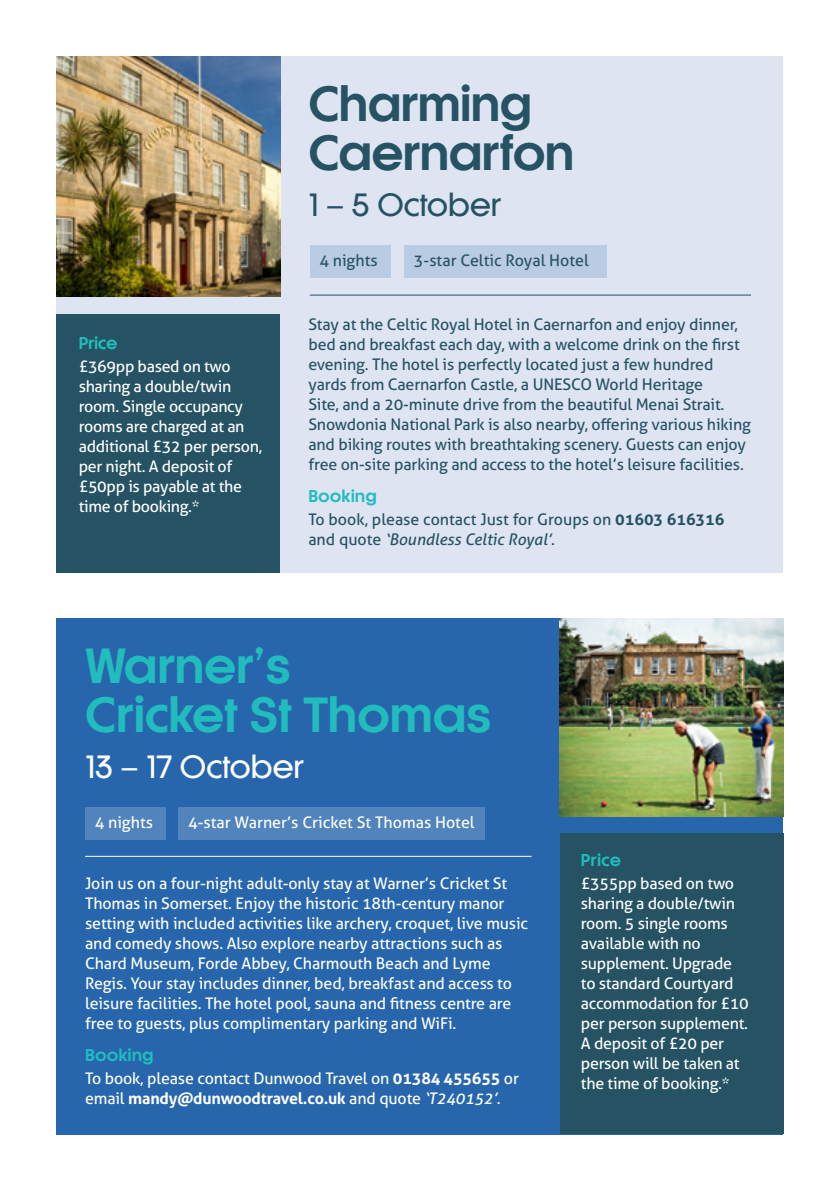
<style>
.page{position:relative;width:840px;height:1191px;background:#fff}
.page>*{position:absolute;margin:0;border:0;box-sizing:border-box;transform-origin:0 0}
.t1{font:700 46px/49px "Korto";letter-spacing:-.02em;color:#21bdbd}
.t2{font:700 46px/49px "Korto";letter-spacing:-.03em;color:#255364}
.t3{font:500 30px "Korto";letter-spacing:-.01em;color:#fff}
.t4{font:500 30px "Korto";letter-spacing:-.01em;color:#255364}
.t5{font:16px/20px "Aller";letter-spacing:-.01em;color:#fff}
.t6{font:16px/20px "Aller";letter-spacing:-.01em;color:#255364}
.t7{font:700 16px "Korto";color:#21bdbd}
.s1{font-weight:700}
.s2{font-style:italic}
</style>
<div class="page">
<div style="left:57px;top:57px;width:725px;height:516px;background:#dfe4f2"></div>
<div style="left:57px;top:315px;width:223px;height:258px;background:#255364"></div>
<img style="left:57px;top:57px;width:223px;height:240px">
<hr style="left:309px;top:294px;width:441px;height:1px;background:#255364">
<div style="left:309px;top:245px;width:81px;height:32px;background:#bacbe4"></div>
<div style="left:404px;top:245px;width:203px;height:32px;background:#bacbe4"></div>
<div style="left:57px;top:618px;width:725px;height:516px;background:#2766ad"></div>
<hr style="left:85px;top:856px;width:446px;height:1px;background:#fff">
<div style="left:85px;top:807px;width:80px;height:32px;background:#5184bd"></div>
<div style="left:178px;top:807px;width:306px;height:32px;background:#5184bd"></div>
<div style="left:559px;top:833px;width:223px;height:301px;background:#255364"></div>
<img style="left:559px;top:618px;width:223px;height:198px">
<h1 class="t2" style="left:308px;top:81px;width:268px">Charming<br>Caernarfon</h1>
<h2 class="t4" style="left:308px;top:187px;width:195px">1 – 5 October</h2>
<p class="t7" style="left:79px;top:334px;width:40px">Price</p>
<p class="t5" style="left:79px;top:356px;width:185px">£369pp based on two sharing a double/twin room. Single occupancy rooms are charged at an additional £32 per person, per night. A deposit of £50pp is payable at the time of booking.*</p>
<p class="t6" style="left:319px;top:250px;width:60px">4 nights</p>
<p class="t6" style="left:414px;top:250px;width:176px">3-star Celtic Royal Hotel</p>
<p class="t6" style="left:308px;top:314px;width:444px">Stay at the Celtic Royal Hotel in Caernarfon and enjoy dinner, bed and breakfast each day, with a welcome drink on the first evening. The hotel is perfectly located just a few hundred yards from Caernarfon Castle, a UNESCO World Heritage<br>Site, and a 20-minute drive from the beautiful Menai Strait.<br>Snowdonia National Park is also nearby, offering various hiking and biking routes with breathtaking scenery. Guests can enjoy free on-site parking and access to the hotel’s leisure facilities.</p>
<p class="t7" style="left:308px;top:486px;width:70px">Booking</p>
<p class="t6" style="left:308px;top:509px;width:417px">To book, please contact Just for Groups on <span class="s1">01603 616316 </span>and quote <span class="s2">‘Boundless Celtic Royal’</span>.</p>
<h1 class="t1" style="left:85px;top:642px;width:408px">Warner’s<br>Cricket St Thomas</h1>
<h2 class="t3" style="left:85px;top:748px;width:220px">13 – 17 October</h2>
<p class="t5" style="left:95px;top:812px;width:60px">4 nights</p>
<p class="t5" style="left:188px;top:812px;width:288px">4-star Warner’s Cricket St Thomas Hotel</p>
<p class="t5" style="left:85px;top:873px;width:444px">Join us on a four-night adult-only stay at Warner’s Cricket St Thomas in Somerset. Enjoy the historic 18th-century manor setting with included activities like archery, croquet, live music and comedy shows. Also explore nearby attractions such as Chard Museum, Forde Abbey, Charmouth Beach and Lyme Regis. Your stay includes dinner, bed, breakfast and access to leisure facilities. The hotel pool, sauna and fitness centre are free to guests, plus complimentary parking and WiFi.</p>
<p class="t7" style="left:85px;top:1045px;width:70px">Booking</p>
<p class="t5" style="left:85px;top:1068px;width:435px">To book, please contact Dunwood Travel on <span class="s1">01384 455655</span> or email <span class="s1">mandy@dunwoodtravel.co.uk</span> and quote <span class="s2">‘T240152’</span>.</p>
<p class="t7" style="left:580px;top:850px;width:42px">Price</p>
<p class="t5" style="left:580px;top:873px;width:169px">£355pp based on two sharing a double/twin room. 5 single rooms available with no supplement. Upgrade to standard Courtyard accommodation for £10 per person supplement.<br>A deposit of £20 per person will be taken at the time of booking.*</p>
</div>
